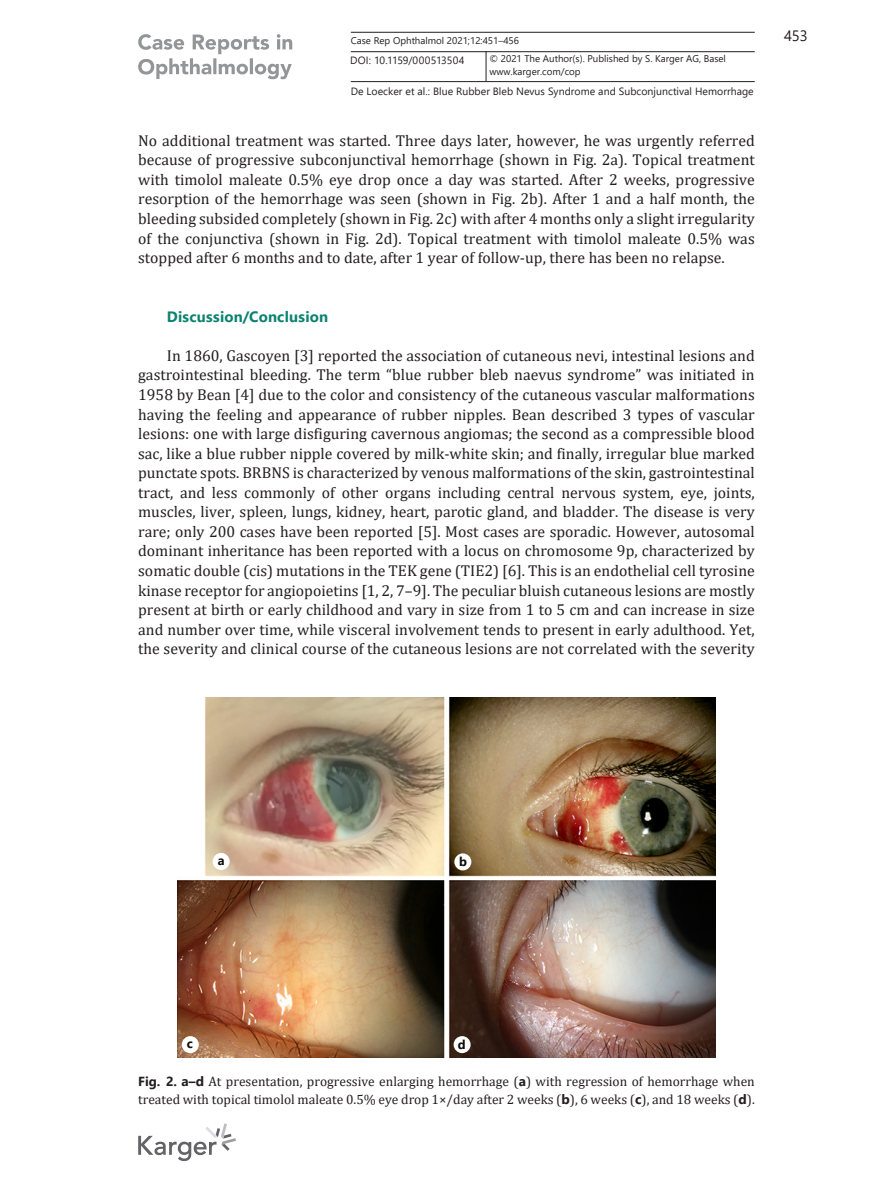
<style>
.page{position:relative;width:893px;height:1191px;background:#fff}
.page>*{position:absolute;margin:0;border:0;box-sizing:border-box;transform-origin:0 0}
.t1{font:15.75px/19.5px "Cambria";color:#231f20;text-align:justify}
.t2{font:700 15px "Segoe UI";letter-spacing:.015em;color:#0c8270}
.t3{font:15px "Segoe UI";color:#231f20}
.t4{font:13.5px/17.4px "Cambria";color:#231f20}
.t5{font:700 12.75px "Segoe UI";color:#0e0e09}
.t6{font:10.5px "Segoe UI";letter-spacing:.005em;color:#231f20}
.t7{font:9.75px "Segoe UI";color:#231f20}
.s1{font-family:"Segoe UI";font-weight:700;font-size:13.2px}
.s2{font-family:"Segoe UI";font-weight:700}
</style>
<div class="page">
<svg style="left:138px;top:34px;width:154px;height:45px"></svg>
<hr style="left:351px;top:51px;width:404px;height:1px;background:#231f20">
<hr style="left:351px;top:81px;width:404px;height:1px;background:#231f20">
<hr style="left:351px;top:32px;width:404px;height:1px;background:#231f20">
<hr style="left:486px;top:51px;width:1px;height:30px;background:#231f20">
<svg style="left:138px;top:1123px;width:98px;height:38px"></svg>
<img style="left:178px;top:697px;width:537px;height:360px">
<div style="left:213px;top:853px;width:17px;height:17px;background:#fff;border-radius:50%"></div>
<div style="left:454px;top:853px;width:17px;height:17px;background:#fff;border-radius:50%"></div>
<div style="left:182px;top:1036px;width:17px;height:17px;background:#fff;border-radius:50%"></div>
<div style="left:454px;top:1036px;width:17px;height:17px;background:#fff;border-radius:50%"></div>
<p class="t7" style="left:351px;top:31px;width:170px">Case Rep Ophthalmol 2021;12:451–456</p>
<p class="t6" style="left:350px;top:50px;width:116px">DOI: 10.1159/000513504</p>
<p class="t7" style="left:489px;top:50px;width:238px">© 2021 The Author(s). Published by S. Karger AG, Basel</p>
<p class="t7" style="left:489px;top:62px;width:93px">www.karger.com/cop</p>
<p class="t6" style="left:351px;top:81px;width:404px">De Loecker et al.: Blue Rubber Bleb Nevus Syndrome and Subconjunctival Hemorrhage</p>
<p class="t1" style="left:138px;top:131px;width:618px">No additional treatment was started. Three days later, however, he was urgently referred because of progressive subconjunctival hemorrhage (shown in Fig. 2a). Topical treatment with timolol maleate 0.5% eye drop once a day was started. After 2 weeks, progressive resorption of the hemorrhage was seen (shown in Fig. 2b). After 1 and a half month, the bleeding subsided completely (shown in Fig. 2c) with after 4 months only a slight irregularity of the conjunctiva (shown in Fig. 2d). Topical treatment with timolol maleate 0.5% was stopped after 6 months and to date, after 1 year of follow-up, there has been no relapse.</p>
<p class="t2" style="left:167px;top:302px;width:163px">Discussion/Conclusion</p>
<p class="t1" style="left:138px;top:346px;width:618px;text-indent:29px">In 1860, Gascoyen [3] reported the association of cutaneous nevi, intestinal lesions and gastrointestinal bleeding. The term “blue rubber bleb naevus syndrome” was initiated in 1958 by Bean [4] due to the color and consistency of the cutaneous vascular malformations having the feeling and appearance of rubber nipples. Bean described 3 types of vascular lesions: one with large disfiguring cavernous angiomas; the second as a compressible blood sac, like a blue rubber nipple covered by milk-white skin; and finally, irregular blue marked punctate spots. BRBNS is characterized by venous malformations of the skin, gastrointestinal tract, and less commonly of other organs including central nervous system, eye, joints, muscles, liver, spleen, lungs, kidney, heart, parotic gland, and bladder. The disease is very rare; only 200 cases have been reported [5]. Most cases are sporadic. However, autosomal dominant inheritance has been reported with a locus on chromosome 9p, characterized by somatic double (cis) mutations in the TEK gene (TIE2) [6]. This is an endothelial cell tyrosine kinase receptor for angiopoietins [1, 2, 7–9]. The peculiar bluish cutaneous lesions are mostly present at birth or early childhood and vary in size from 1 to 5 cm and can increase in size and number over time, while visceral involvement tends to present in early adulthood. Yet, the severity and clinical course of the cutaneous lesions are not correlated with the severity</p>
<p class="t3" style="left:784px;top:22px;width:25px">453</p>
<p class="t5" style="left:218px;top:848px;width:8px">a</p>
<p class="t5" style="left:459px;top:849px;width:9px">b</p>
<p class="t5" style="left:187px;top:1031px;width:8px">c</p>
<p class="t5" style="left:458px;top:1032px;width:9px">d</p>
<p class="t4" style="left:138px;top:1073px;width:618px"><span class="s1">Fig. 2.</span> <span class="s2">a–d</span> At presentation, progressive enlarging hemorrhage (<span class="s2">a</span>) with regression of hemorrhage when treated with topical timolol maleate 0.5% eye drop 1×/day after 2 weeks (<span class="s2">b</span>), 6 weeks (<span class="s2">c</span>), and 18 weeks (<span class="s2">d</span>).</p>
</div>
